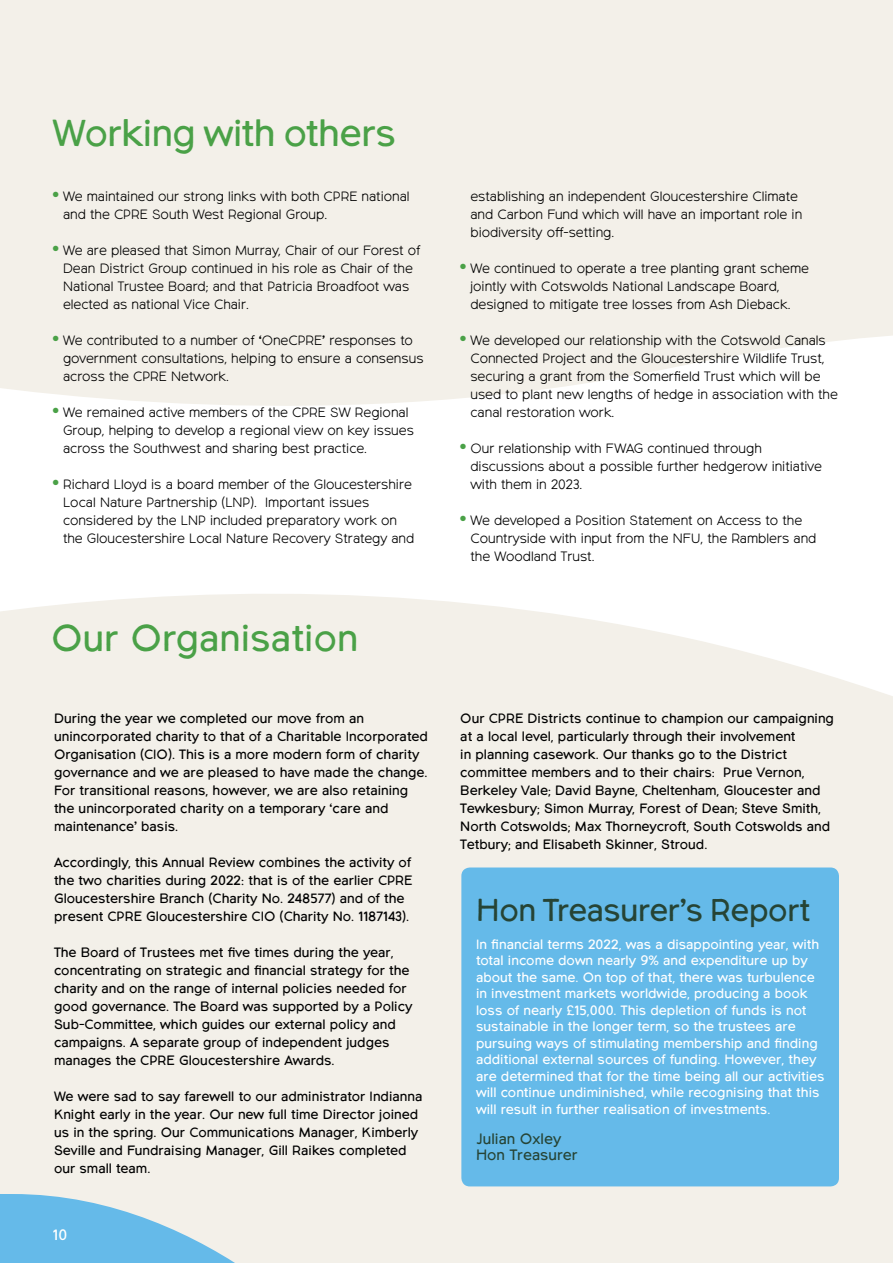
<style>
.page{position:relative;width:893px;height:1263px;background:#fff}
.page>*{position:absolute;margin:0;border:0;box-sizing:border-box;transform-origin:0 0}
.t1{font:37.5px "Northwoods";letter-spacing:-.01em;color:#4aa147}
.t2{font:31.5px "Northwoods";letter-spacing:-.01em;color:#264435}
.t3{font:15px/16.5px "Northwoods";color:#264435}
.t4{font:15px "Northwoods";color:#fff}
.t5{font:13.5px/18px "Northwoods";color:#000}
.t6{font:300 13.5px/18px "Northwoods";color:#000}
.t7{font:13.5px/16.5px "Northwoods";color:#fff}
</style>
<div class="page">
<div style="left:0;top:594px;width:893px;height:669px;background:#f3f0e9"></div>
<div style="left:0;top:0;width:893px;height:406px;background:#f3f0e9"></div>
<svg style="left:0;top:1162px;width:353px;height:101px;background:#c6dfe9"></svg>
<div style="left:461px;top:867px;width:378px;height:319px;background:#65bae9;border-radius:9px"></div>
<h1 class="t1" style="left:53px;top:111px;width:345px">Working with others</h1>
<p class="t6" style="left:63px;top:188px;width:348px;text-indent:-10px"><sup>●</sup> We maintained our strong links with both CPRE national and the CPRE South West Regional Group.</p>
<p class="t6" style="left:63px;top:242px;width:359px;text-indent:-10px"><sup>●</sup> We are pleased that Simon Murray, Chair of our Forest of Dean District Group continued in his role as Chair of the National Trustee Board; and that Patricia Broadfoot was elected as national Vice Chair.</p>
<p class="t6" style="left:63px;top:332px;width:362px;text-indent:-10px"><sup>●</sup> We contributed to a number of ‘OneCPRE’ responses to government consultations, helping to ensure a consensus across the CPRE Network.</p>
<p class="t6" style="left:63px;top:404px;width:352px;text-indent:-10px"><sup>●</sup> We remained active members of the CPRE SW Regional<br>Group, helping to develop a regional view on key issues across the Southwest and sharing best practice.</p>
<p class="t6" style="left:63px;top:476px;width:353px;text-indent:-10px"><sup>●</sup> Richard Lloyd is a board member of the Gloucestershire Local Nature Partnership (LNP). Important issues considered by the LNP included preparatory work on the Gloucestershire Local Nature Recovery Strategy and</p>
<h1 class="t1" style="left:51px;top:616px;width:308px">Our Organisation</h1>
<p class="t5" style="left:54px;top:710px;width:375px">During the year we completed our move from an unincorporated charity to that of a Charitable Incorporated Organisation (CIO). This is a more modern form of charity governance and we are pleased to have made the change.<br>For transitional reasons, however, we are also retaining the unincorporated charity on a temporary ‘care and maintenance’ basis.</p>
<p class="t5" style="left:54px;top:854px;width:360px">Accordingly, this Annual Review combines the activity of the two charities during 2022: that is of the earlier CPRE Gloucestershire Branch (Charity No. 248577) and of the present CPRE Gloucestershire CIO (Charity No. 1187143).</p>
<p class="t5" style="left:54px;top:944px;width:360px">The Board of Trustees met five times during the year, concentrating on strategic and financial strategy for the charity and on the range of internal policies needed for good governance. The Board was supported by a Policy Sub-Committee, which guides our external policy and campaigns. A separate group of independent judges manages the CPRE Gloucestershire Awards.</p>
<p class="t5" style="left:54px;top:1088px;width:370px">We were sad to say farewell to our administrator Indianna Knight early in the year. Our new full time Director joined us in the spring. Our Communications Manager, Kimberly Seville and Fundraising Manager, Gill Raikes completed our small team.</p>
<p class="t4" style="left:53px;top:1226px;width:16px">10</p>
<p class="t6" style="left:470px;top:188px;width:333px">establishing an independent Gloucestershire Climate and Carbon Fund which will have an important role in biodiversity off-setting.</p>
<p class="t6" style="left:470px;top:260px;width:340px;text-indent:-10px"><sup>●</sup> We continued to operate a tree planting grant scheme jointly with Cotswolds National Landscape Board, designed to mitigate tree losses from Ash Dieback.</p>
<p class="t6" style="left:470px;top:332px;width:369px;text-indent:-10px"><sup>●</sup> We developed our relationship with the Cotswold Canals Connected Project and the Gloucestershire Wildlife Trust, securing a grant from the Somerfield Trust which will be used to plant new lengths of hedge in association with the canal restoration work.</p>
<p class="t6" style="left:470px;top:440px;width:353px;text-indent:-10px"><sup>●</sup> Our relationship with FWAG continued through discussions about a possible further hedgerow initiative with them in 2023.</p>
<p class="t6" style="left:470px;top:512px;width:347px;text-indent:-10px"><sup>●</sup> We developed a Position Statement on Access to the<br>Countryside with input from the NFU, the Ramblers and the Woodland Trust.</p>
<p class="t5" style="left:460px;top:710px;width:375px">Our CPRE Districts continue to champion our campaigning at a local level, particularly through their involvement<br>in planning casework. Our thanks go to the District committee members and to their chairs: Prue Vernon, Berkeley Vale; David Bayne, Cheltenham, Gloucester and Tewkesbury; Simon Murray, Forest of Dean; Steve Smith, North Cotswolds; Max Thorneycroft, South Cotswolds and Tetbury; and Elisabeth Skinner, Stroud.</p>
<h2 class="t2" style="left:476px;top:891px;width:336px">Hon Treasurer’s Report</h2>
<p class="t7" style="left:476px;top:936px;width:350px">In financial terms 2022, was a disappointing year, with total income down nearly 9% and expenditure up by about the same. On top of that, there was turbulence in investment markets worldwide, producing a book loss of nearly £15,000. This depletion of funds is not sustainable in the longer term, so the trustees are pursuing ways of stimulating membership and finding additional external sources of funding. However, they are determined that for the time being all our activities will continue undiminished, while recognising that this will result in further realisation of investments.</p>
<p class="t3" style="left:476px;top:1131px;width:103px">Julian Oxley<br>Hon Treasurer</p>
</div>
